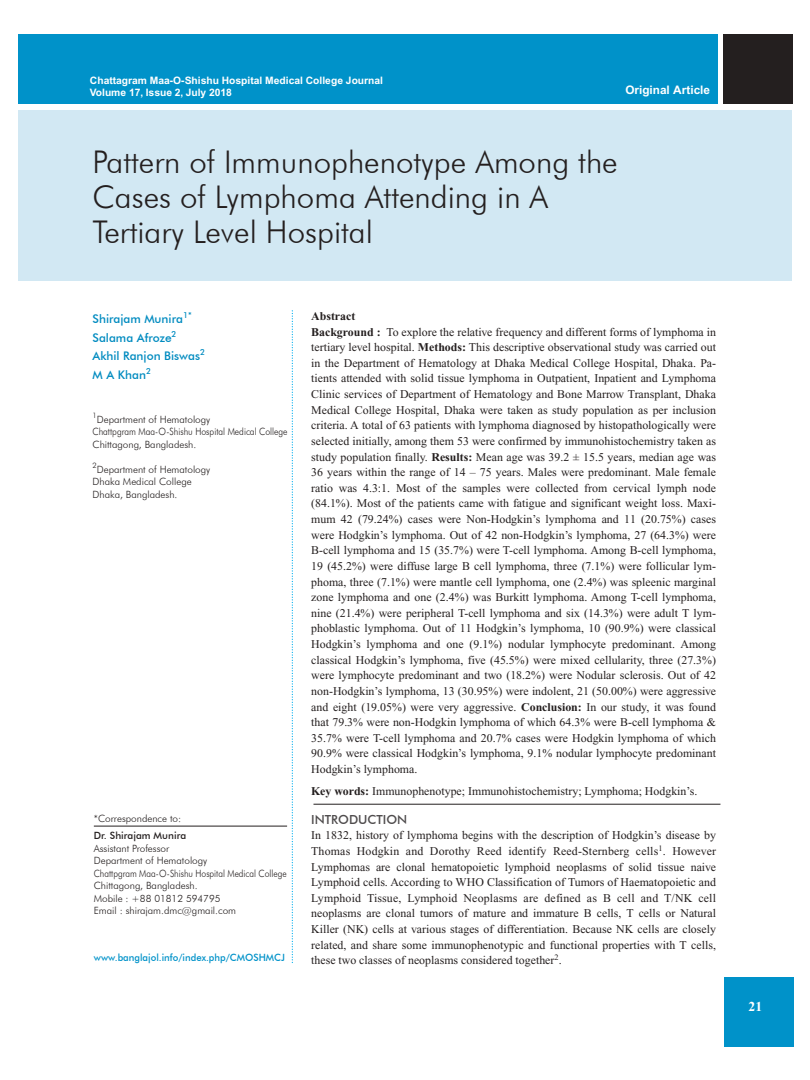
<style>
.page{position:relative;width:810px;height:1080px;background:#fff}
.page>*{position:absolute;margin:0;border:0;box-sizing:border-box;transform-origin:0 0}
.t1{font:300 31.25px/35px "Futura BT";color:#241f1f}
.t2{font:700 13.75px "Times New Roman";color:#fff}
.t3{font:500 12.5px "Futura BT";color:#4f4c4d}
.t4{font:11.88px/15.6px "Times New Roman";color:#241f1f}
.t5{font:500 11.88px/18.8px "Futura BT";color:#008bc0}
.t6{font:700 11.75px "Helvetica";color:#fff}
.t7{font:700 10.25px/12.1px "Helvetica";color:#fff}
.t8{font:300 10px/12.5px "Futura BT";color:#241f1f}
.t9{font:500 10px "Futura BT";color:#0092c9;scale:.96 1}
.t10{font:500 10px "Futura BT";color:#241f1f}
.t11{font:300 7.5px "Futura BT";color:#241f1f}
.s1{font-weight:700}
</style>
<div class="page">
<div style="left:18px;top:34px;width:699px;height:69px;background:#0092c9"></div>
<div style="left:18px;top:110px;width:774px;height:171px;background:#d2e8f3"></div>
<div style="left:723px;top:34px;width:69px;height:69px;background:#241f1f"></div>
<div style="left:724px;top:977px;width:69px;height:70px;background:#0092c9"></div>
<svg style="left:292px;top:311px;width:1px;height:652px"></svg>
<hr style="left:94px;top:826px;width:193px;height:1px;background:#241f1f">
<hr style="left:313px;top:804px;width:407px;height:1px;background:#241f1f">
<p class="t7" style="left:90px;top:74px;width:295px">Chattagram Maa-O-Shishu Hospital Medical College Journal<br>Volume 17, Issue 2, July 2018</p>
<p class="t6" style="left:625px;top:83px;width:86px">Original Article</p>
<h1 class="t1" style="left:93px;top:144px;width:527px">Pattern of Immunophenotype Among the<br>Cases of Lymphoma Attending in A<br>Tertiary Level Hospital</h1>
<p class="t5" style="left:93px;top:309px;width:114px">Shirajam Munira<sup>1*<br></sup>Salama Afroze<sup>2<br></sup>Akhil Ranjon Biswas<sup>2<br></sup>M A Khan<sup>2</sup></p>
<p class="t11" style="left:93px;top:411px;width:6px">1</p>
<p class="t8" style="left:93px;top:413px;width:197px;text-indent:4px">Department of Hematology<br>Chattpgram Maa-O-Shishu Hospital Medical College<br>Chittagong, Bangladesh.</p>
<p class="t11" style="left:93px;top:461px;width:6px">2</p>
<p class="t8" style="left:93px;top:463px;width:119px;text-indent:4px">Department of Hematology<br>Dhaka Medical College<br>Dhaka, Bangladesh.</p>
<p class="t8" style="left:94px;top:812px;width:89px">*Correspondence to:</p>
<p class="t10" style="left:94px;top:829px;width:94px">Dr. Shirajam Munira</p>
<p class="t8" style="left:94px;top:842px;width:194px">Assistant Professor<br>Department of Hematology<br>Chattpgram Maa-O-Shishu Hospital Medical College<br>Chittagong, Bangladesh.<br>Mobile : +88 01812 594795<br>Email : shirajam.dmc@gmail.com</p>
<p class="t9" style="left:94px;top:951px;width:200px">www.banglajol.info/index.php/CMOSHMCJ</p>
<p class="t4" style="left:311px;top:308px;width:406px"><span class="s1">Abstract<br>Background :</span> To explore the relative frequency and different forms of lymphoma in tertiary level hospital. <span class="s1">Methods:</span> This descriptive observational study was carried out in the Department of Hematology at Dhaka Medical College Hospital, Dhaka. Pa&shy;tients attended with solid tissue lymphoma in Outpatient, Inpatient and Lymphoma Clinic services of Department of Hematology and Bone Marrow Transplant, Dhaka Medical College Hospital, Dhaka were taken as study population as per inclusion criteria. A total of 63 patients with lymphoma diagnosed by histopathologically were selected initially, among them 53 were confirmed by immunohistochemistry taken as study population finally. <span class="s1">Results:</span> Mean age was 39.2 ± 15.5 years, median age was 36 years within the range of 14 – 75 years. Males were predominant. Male female ratio was 4.3:1. Most of the samples were collected from cervical lymph node (84.1%). Most of the patients came with fatigue and significant weight loss. Maxi&shy;mum 42 (79.24%) cases were Non-Hodgkin’s lymphoma and 11 (20.75%) cases were Hodgkin’s lymphoma. Out of 42 non-Hodgkin’s lymphoma, 27 (64.3%) were B-cell lymphoma and 15 (35.7%) were T-cell lymphoma. Among B-cell lymphoma, 19 (45.2%) were diffuse large B cell lymphoma, three (7.1%) were follicular lym&shy;phoma, three (7.1%) were mantle cell lymphoma, one (2.4%) was spleenic marginal zone lymphoma and one (2.4%) was Burkitt lymphoma. Among T-cell lymphoma, nine (21.4%) were peripheral T-cell lymphoma and six (14.3%) were adult T lym&shy;phoblastic lymphoma. Out of 11 Hodgkin’s lymphoma, 10 (90.9%) were classical Hodgkin’s lymphoma and one (9.1%) nodular lymphocyte predominant. Among classical Hodgkin’s lymphoma, five (45.5%) were mixed cellularity, three (27.3%) were lymphocyte predominant and two (18.2%) were Nodular sclerosis. Out of 42 non-Hodgkin’s lymphoma, 13 (30.95%) were indolent, 21 (50.00%) were aggressive and eight (19.05%) were very aggressive. <span class="s1">Conclusion:</span> In our study, it was found that 79.3% were non-Hodgkin lymphoma of which 64.3% were B-cell lymphoma &amp; 35.7% were T-cell lymphoma and 20.7% cases were Hodgkin lymphoma of which 90.9% were classical Hodgkin’s lymphoma, 9.1% nodular lymphocyte predominant Hodgkin’s lymphoma.</p>
<p class="t4" style="left:311px;top:783px;width:388px"><span class="s1">Key words:</span> Immunophenotype; Immunohistochemistry; Lymphoma; Hodgkin’s.</p>
<p class="t3" style="left:311px;top:812px;width:98px">INTRODUCTION</p>
<p class="t4" style="left:311px;top:828px;width:406px;text-align:justify">In 1832, history of lymphoma begins with the description of Hodgkin’s disease by Thomas Hodgkin and Dorothy Reed identify Reed-Sternberg cells<sup>1</sup>. However Lymphomas are clonal hematopoietic lymphoid neoplasms of solid tissue naive Lymphoid cells. According to WHO Classification of Tumors of Haematopoietic and Lymphoid Tissue, Lymphoid Neoplasms are defined as B cell and T/NK cell neoplasms are clonal tumors of mature and immature B cells, T cells or Natural Killer (NK) cells at various stages of differentiation. Because NK cells are closely related, and share some immunophenotypic and functional properties with T cells, these two classes of neoplasms considered together<sup>2</sup>.</p>
<p class="t2" style="left:749px;top:999px;width:15px">21</p>
</div>
